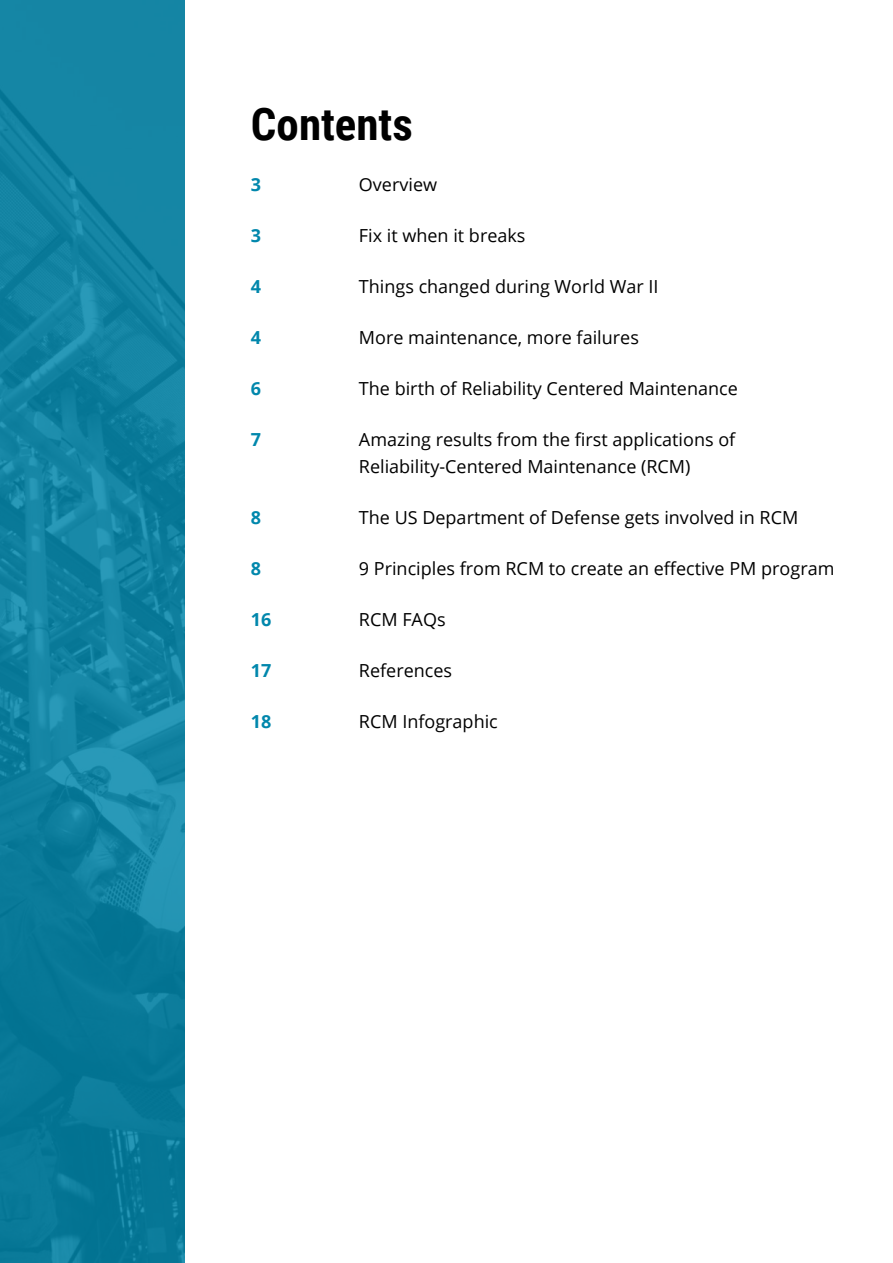
<style>
.page{position:relative;width:893px;height:1263px;background:#fff}
.page>*{position:absolute;margin:0;border:0;box-sizing:border-box;transform-origin:0 0}
.t1{font:700 45px "Roboto Condensed";color:#000}
.t2{font:18px/27px "Open Sans";color:#000}
.t3{font:700 18px "Open Sans";color:#0187ac}
</style>
<div class="page">
<svg style="left:0;top:0;width:185px;height:1263px;background:#0f809f"></svg>
<h1 class="t1" style="left:251px;top:105px;width:163px">Contents</h1>
<p class="t3" style="left:251px;top:177px;width:12px">3</p>
<p class="t2" style="left:359px;top:173px;width:80px">Overview</p>
<p class="t3" style="left:251px;top:228px;width:12px">3</p>
<p class="t2" style="left:359px;top:224px;width:168px">Fix it when it breaks</p>
<p class="t3" style="left:251px;top:279px;width:12px">4</p>
<p class="t2" style="left:359px;top:275px;width:301px">Things changed during World War II</p>
<p class="t3" style="left:251px;top:330px;width:12px">4</p>
<p class="t2" style="left:359px;top:326px;width:281px">More maintenance, more failures</p>
<p class="t3" style="left:251px;top:381px;width:12px">6</p>
<p class="t2" style="left:359px;top:377px;width:380px">The birth of Reliability Centered Maintenance</p>
<p class="t3" style="left:251px;top:432px;width:12px">7</p>
<p class="t2" style="left:359px;top:426px;width:378px">Amazing results from the first applications of<br>Reliability-Centered Maintenance (RCM)</p>
<p class="t3" style="left:251px;top:510px;width:12px">8</p>
<p class="t2" style="left:359px;top:504px;width:441px">The US Department of Defense gets involved in RCM</p>
<p class="t3" style="left:251px;top:561px;width:12px">8</p>
<p class="t2" style="left:359px;top:555px;width:477px">9 Principles from RCM to create an effective PM program</p>
<p class="t3" style="left:251px;top:612px;width:22px">16</p>
<p class="t2" style="left:359px;top:608px;width:88px">RCM FAQs</p>
<p class="t3" style="left:251px;top:663px;width:22px">17</p>
<p class="t2" style="left:359px;top:659px;width:95px">References</p>
<p class="t3" style="left:251px;top:714px;width:22px">18</p>
<p class="t2" style="left:359px;top:708px;width:140px">RCM Infographic</p>
</div>
